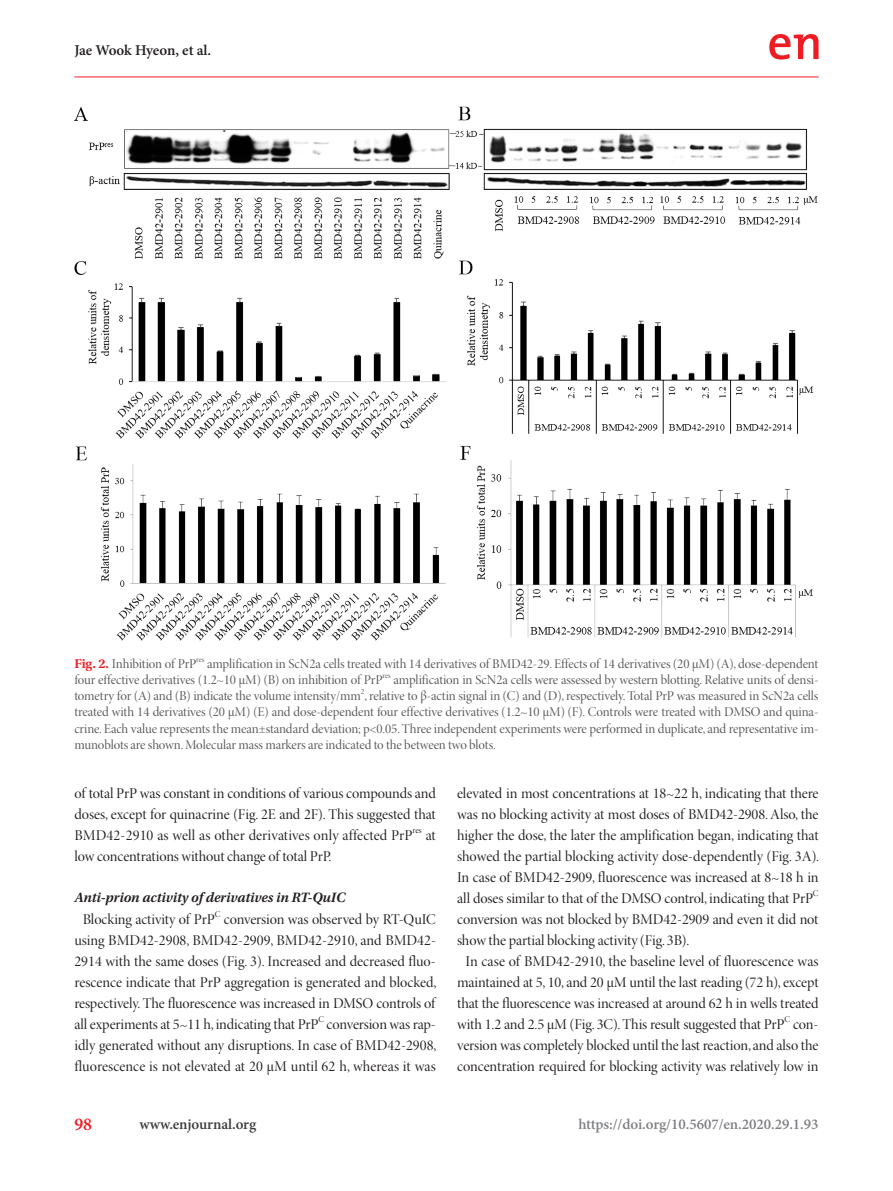
<style>
.page{position:relative;width:893px;height:1191px;background:#fff}
.page>*{position:absolute;margin:0;border:0;box-sizing:border-box;transform-origin:0 0}
.t1{font:600 18px "Minion Pro";color:#ee1d23}
.t2{font:15px/21px "Minion Pro Disp";letter-spacing:-.005em;color:#231f20;text-align:justify}
.t3{font:600 15px "Minion Pro";letter-spacing:-.005em;color:#808285}
.t4{font:600 15px "Minion Pro";letter-spacing:-.01em;color:#231f20}
.t5{font:600 15px "Minion Pro";letter-spacing:-.005em;color:#3e3e3f}
.t6{font:italic 600 14.25px "Utopia Std";letter-spacing:-.005em;color:#231f20}
.t7{font:13.5px/16.2px "Minion Pro Disp";letter-spacing:-.005em;color:#57585a}
.t8{font:8.7px "Minion Pro Disp";color:#231f20}
.t9{font:7.8px "Minion Pro Disp";letter-spacing:-.015em;color:#57585a}
.s1{font-family:"Utopia Std";font-weight:600;color:#ee1d23}
</style>
<div class="page">
<hr style="left:74px;top:77px;width:745px;height:1px;background:#ee1d23">
<svg style="left:769px;top:34px;width:50px;height:26px"></svg>
<img style="left:74px;top:106px;width:744px;height:535px">
<p class="t4" style="left:74px;top:40px;width:138px">Jae Wook Hyeon, et al.</p>
<p class="t7" style="left:74px;top:656px;width:124px"><span class="s1">Fig. 2.</span> Inhibition of PrP</p>
<p class="t9" style="left:196px;top:654px;width:10px">res</p>
<p class="t7" style="left:74px;top:656px;width:746px;text-indent:133px">amplification in ScN2a cells treated with 14 derivatives of BMD42-29. Effects of 14 derivatives (20 µM) (A), dose-dependent four effective derivatives (1.2~10 µM) (B) on inhibition of PrP</p>
<p class="t9" style="left:383px;top:670px;width:10px">res</p>
<p class="t7" style="left:74px;top:672px;width:746px;text-align:right">amplification in ScN2a cells were assessed by western blotting. Relative units of densi-<br>tometry for (A) and (B) indicate the volume intensity/mm , relative to β-actin signal in (C) and (D), respectively. Total PrP was measured in ScN2a cells</p>
<p class="t9" style="left:361px;top:687px;width:5px">2</p>
<p class="t7" style="left:74px;top:704px;width:746px;text-align:justify">treated with 14 derivatives (20 µM) (E) and dose-dependent four effective derivatives (1.2~10 µM) (F). Controls were treated with DMSO and quina&shy;crine. Each value represents the mean±standard deviation; p&lt;0.05. Three independent experiments were performed in duplicate, and representative im&shy;munoblots are shown. Molecular mass markers are indicated to the between two blots.</p>
<p class="t2" style="left:74px;top:782px;width:363px">of total PrP was constant in conditions of various compounds and doses, except for quinacrine (Fig. 2E and 2F). This suggested that BMD42-2910 as well as other derivatives only affected PrP</p>
<p class="t8" style="left:412px;top:824px;width:11px">res</p>
<p class="t2" style="left:426px;top:824px;width:12px">at</p>
<p class="t2" style="left:74px;top:845px;width:259px">low concentrations without change of total PrP.</p>
<p class="t6" style="left:74px;top:889px;width:273px">Anti-prion activity of derivatives in RT-QuIC</p>
<p class="t2" style="left:83px;top:908px;width:133px">Blocking activity of PrP</p>
<p class="t8" style="left:215px;top:908px;width:7px">C</p>
<p class="t2" style="left:74px;top:908px;width:364px;text-indent:149px">conversion was observed by RT-QuIC using BMD42-2908, BMD42-2909, BMD42-2910, and BMD42- 2914 with the same doses (Fig. 3). Increased and decreased fluo&shy;rescence indicate that PrP aggregation is generated and blocked, respectively. The fluorescence was increased in DMSO controls of all experiments at 5~11 h, indicating that PrP</p>
<p class="t8" style="left:318px;top:1013px;width:7px">C</p>
<p class="t2" style="left:74px;top:1013px;width:364px;text-indent:252px">conversion was rap&shy;idly generated without any disruptions. In case of BMD42-2908, fluorescence is not elevated at 20 µM until 62 h, whereas it was</p>
<p class="t2" style="left:457px;top:782px;width:364px">elevated in most concentrations at 18~22 h, indicating that there was no blocking activity at most doses of BMD42-2908. Also, the higher the dose, the later the amplification began, indicating that showed the partial blocking activity dose-dependently (Fig. 3A).<br>In case of BMD42-2909, fluorescence was increased at 8~18 h in all doses similar to that of the DMSO control, indicating that PrP</p>
<p class="t8" style="left:813px;top:887px;width:7px">C</p>
<p class="t2" style="left:457px;top:908px;width:363px">conversion was not blocked by BMD42-2909 and even it did not</p>
<p class="t2" style="left:457px;top:929px;width:234px">show the partial blocking activity (Fig. 3B).</p>
<p class="t2" style="left:466px;top:950px;width:354px">In case of BMD42-2910, the baseline level of fluorescence was</p>
<p class="t2" style="left:457px;top:971px;width:363px">maintained at 5, 10, and 20 µM until the last reading (72 h), except</p>
<p class="t2" style="left:457px;top:992px;width:363px">that the fluorescence was increased at around 62 h in wells treated</p>
<p class="t2" style="left:457px;top:1013px;width:329px">with 1.2 and 2.5 µM (Fig. 3C). This result suggested that PrP</p>
<p class="t8" style="left:785px;top:1013px;width:7px">C</p>
<p class="t2" style="left:457px;top:1013px;width:363px;text-indent:336px">con&shy;version was completely blocked until the last reaction, and also the concentration required for blocking activity was relatively low in</p>
<p class="t1" style="left:74px;top:1112px;width:19px">98</p>
<p class="t5" style="left:140px;top:1114px;width:118px">www.enjournal.org</p>
<p class="t3" style="left:578px;top:1114px;width:242px">https://doi.org/10.5607/en.2020.29.1.93</p>
</div>
